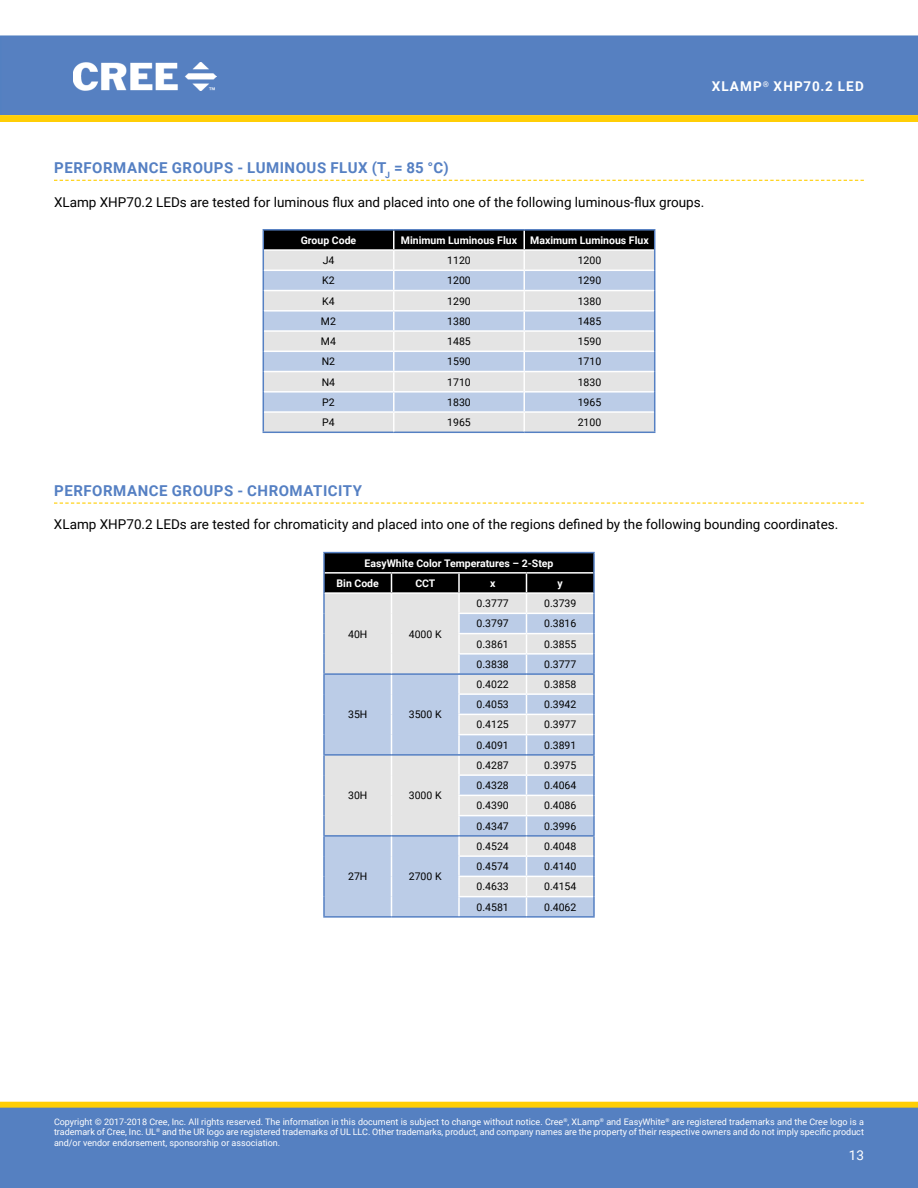
<style>
.page{position:relative;width:918px;height:1188px;background:#fff}
.page>*{position:absolute;margin:0;border:0;box-sizing:border-box;transform-origin:0 0}
.t1{font:700 15px "Roboto";letter-spacing:.035em;color:#5580c3}
.t2{font:13.5px "Roboto";color:#000}
.t3{font:700 13.5px "Roboto";letter-spacing:.085em;color:#fff}
.t4{font:13.5px "Roboto";color:#fff}
.t5{font:10.5px "Roboto";color:#000}
.t6{font:700 10.5px/20.2px "Roboto";color:#fff}
.t7{font:9px/10.8px "Roboto";color:#fff;text-align:justify}
</style>
<div class="page">
<div style="left:0;top:35px;width:918px;height:80px;background:#5680c1"></div>
<img style="left:73px;top:62px;width:143px;height:29px">
<div style="left:1px;top:1102px;width:916px;height:6px;background:#ffce06"></div>
<div style="left:0;top:1102px;width:918px;height:6px;border:1px solid #ffce06"></div>
<div style="left:0;top:1108px;width:918px;height:80px;background:#5580c1"></div>
<svg style="left:0;top:115px;width:918px;height:7px;background:#fece08"></svg>
<svg style="left:54px;top:180px;width:810px;height:1px"></svg>
<svg style="left:54px;top:503px;width:810px;height:1px"></svg>
<hr style="left:263px;top:229px;width:131px;height:2px;background:#5580c3">
<hr style="left:394px;top:229px;width:130px;height:2px;background:#5580c3">
<hr style="left:524px;top:229px;width:131px;height:2px;background:#5580c3">
<hr style="left:263px;top:432px;width:131px;height:1px;background:#5580c3">
<hr style="left:394px;top:432px;width:130px;height:1px;background:#5580c3">
<svg style="left:263px;top:230px;width:392px;height:202px;background:#c0c7d1"></svg>
<hr style="left:524px;top:432px;width:131px;height:1px;background:#5580c3">
<hr style="left:459px;top:916px;width:67px;height:2px;background:#5580c3">
<hr style="left:526px;top:916px;width:69px;height:2px;background:#5580c3">
<hr style="left:323px;top:916px;width:68px;height:2px;background:#5580c3">
<hr style="left:391px;top:916px;width:68px;height:2px;background:#5580c3">
<hr style="left:323px;top:552px;width:68px;height:1px;background:#5580c3">
<hr style="left:391px;top:552px;width:68px;height:1px;background:#5580c3">
<hr style="left:459px;top:552px;width:67px;height:1px;background:#5580c3">
<hr style="left:526px;top:552px;width:69px;height:1px;background:#5580c3">
<svg style="left:323px;top:553px;width:272px;height:363px;background:#b9c1ce"></svg>
<hr style="left:325px;top:592px;width:66px;height:2px;background:#fff">
<hr style="left:391px;top:592px;width:68px;height:2px;background:#fff">
<hr style="left:459px;top:592px;width:67px;height:2px;background:#fff">
<hr style="left:526px;top:592px;width:67px;height:2px;background:#fff">
<h2 class="t3" style="left:712px;top:77px;width:154px">XLamp<sup>®</sup> XHP70.2 LED</h2>
<h1 class="t1" style="left:54px;top:157px;width:396px">Performance Groups - Luminous Flux (T<sub>J</sub> = 85 °C)</h1>
<h2 class="t2" style="left:54px;top:192px;width:652px">XLamp XHP70.2 LEDs are tested for luminous flux and placed into one of the following luminous-flux groups.</h2>
<p class="t6" style="left:301px;top:230px;width:57px">Group Code</p>
<p class="t6" style="left:401px;top:230px;width:118px">Minimum Luminous Flux</p>
<p class="t6" style="left:530px;top:230px;width:120px">Maximum Luminous Flux</p>
<p class="t5" style="left:323px;top:253px;width:13px">J4</p>
<p class="t5" style="left:447px;top:253px;width:25px">1120</p>
<p class="t5" style="left:578px;top:253px;width:25px">1200</p>
<p class="t5" style="left:322px;top:273px;width:14px">K2</p>
<p class="t5" style="left:447px;top:273px;width:25px">1200</p>
<p class="t5" style="left:578px;top:273px;width:25px">1290</p>
<p class="t5" style="left:322px;top:294px;width:14px">K4</p>
<p class="t5" style="left:447px;top:294px;width:25px">1290</p>
<p class="t5" style="left:578px;top:294px;width:25px">1380</p>
<p class="t5" style="left:321px;top:314px;width:17px">M2</p>
<p class="t5" style="left:447px;top:314px;width:25px">1380</p>
<p class="t5" style="left:578px;top:314px;width:25px">1485</p>
<p class="t5" style="left:321px;top:334px;width:17px">M4</p>
<p class="t5" style="left:447px;top:334px;width:25px">1485</p>
<p class="t5" style="left:578px;top:334px;width:25px">1590</p>
<p class="t5" style="left:322px;top:354px;width:15px">N2</p>
<p class="t5" style="left:447px;top:354px;width:25px">1590</p>
<p class="t5" style="left:578px;top:354px;width:25px">1710</p>
<p class="t5" style="left:322px;top:375px;width:15px">N4</p>
<p class="t5" style="left:447px;top:375px;width:25px">1710</p>
<p class="t5" style="left:578px;top:375px;width:25px">1830</p>
<p class="t5" style="left:322px;top:395px;width:14px">P2</p>
<p class="t5" style="left:447px;top:395px;width:25px">1830</p>
<p class="t5" style="left:578px;top:395px;width:25px">1965</p>
<p class="t5" style="left:322px;top:415px;width:14px">P4</p>
<p class="t5" style="left:447px;top:415px;width:25px">1965</p>
<p class="t5" style="left:578px;top:415px;width:25px">2100</p>
<h1 class="t1" style="left:54px;top:480px;width:309px">Performance Groups - Chromaticity</h1>
<h2 class="t2" style="left:54px;top:515px;width:786px">XLamp XHP70.2 LEDs are tested for chromaticity and placed into one of the regions defined by the following bounding coordinates.</h2>
<p class="t6" style="left:337px;top:552px;width:218px;text-indent:28px">EasyWhite Color Temperatures – 2-Step<br>Bin Code</p>
<p class="t6" style="left:415px;top:573px;width:21px">CCT</p>
<p class="t6" style="left:490px;top:573px;width:7px">x</p>
<p class="t6" style="left:558px;top:573px;width:7px">y</p>
<p class="t5" style="left:348px;top:626px;width:21px">40H</p>
<p class="t5" style="left:409px;top:626px;width:34px">4000 K</p>
<p class="t5" style="left:348px;top:707px;width:21px">35H</p>
<p class="t5" style="left:409px;top:707px;width:34px">3500 K</p>
<p class="t5" style="left:348px;top:788px;width:21px">30H</p>
<p class="t5" style="left:409px;top:788px;width:34px">3000 K</p>
<p class="t5" style="left:348px;top:869px;width:21px">27H</p>
<p class="t5" style="left:409px;top:869px;width:34px">2700 K</p>
<p class="t5" style="left:477px;top:596px;width:34px">0.3777</p>
<p class="t5" style="left:544px;top:596px;width:34px">0.3739</p>
<p class="t5" style="left:477px;top:616px;width:34px">0.3797</p>
<p class="t5" style="left:544px;top:616px;width:34px">0.3816</p>
<p class="t5" style="left:477px;top:637px;width:34px">0.3861</p>
<p class="t5" style="left:544px;top:637px;width:34px">0.3855</p>
<p class="t5" style="left:477px;top:657px;width:34px">0.3838</p>
<p class="t5" style="left:544px;top:657px;width:34px">0.3777</p>
<p class="t5" style="left:477px;top:677px;width:34px">0.4022</p>
<p class="t5" style="left:544px;top:677px;width:34px">0.3858</p>
<p class="t5" style="left:477px;top:697px;width:34px">0.4053</p>
<p class="t5" style="left:544px;top:697px;width:34px">0.3942</p>
<p class="t5" style="left:477px;top:717px;width:34px">0.4125</p>
<p class="t5" style="left:544px;top:717px;width:34px">0.3977</p>
<p class="t5" style="left:477px;top:738px;width:34px">0.4091</p>
<p class="t5" style="left:544px;top:738px;width:34px">0.3891</p>
<p class="t5" style="left:477px;top:758px;width:34px">0.4287</p>
<p class="t5" style="left:544px;top:758px;width:34px">0.3975</p>
<p class="t5" style="left:477px;top:778px;width:34px">0.4328</p>
<p class="t5" style="left:544px;top:778px;width:34px">0.4064</p>
<p class="t5" style="left:477px;top:798px;width:34px">0.4390</p>
<p class="t5" style="left:544px;top:798px;width:34px">0.4086</p>
<p class="t5" style="left:477px;top:819px;width:34px">0.4347</p>
<p class="t5" style="left:544px;top:819px;width:34px">0.3996</p>
<p class="t5" style="left:477px;top:839px;width:34px">0.4524</p>
<p class="t5" style="left:544px;top:839px;width:34px">0.4048</p>
<p class="t5" style="left:477px;top:859px;width:34px">0.4574</p>
<p class="t5" style="left:544px;top:859px;width:34px">0.4140</p>
<p class="t5" style="left:477px;top:879px;width:34px">0.4633</p>
<p class="t5" style="left:544px;top:879px;width:34px">0.4154</p>
<p class="t5" style="left:477px;top:900px;width:34px">0.4581</p>
<p class="t5" style="left:544px;top:900px;width:34px">0.4062</p>
<p class="t7" style="left:54px;top:1116px;width:811px">Copyright © 2017-2018 Cree, Inc. All rights reserved. The information in this document is subject to change without notice. Cree<sup>®</sup>, XLamp<sup>®</sup> and EasyWhite<sup>®</sup> are registered trademarks and the Cree logo is a trademark of Cree, Inc. UL<sup>®</sup> and the UR logo are registered trademarks of UL LLC. Other trademarks, product, and company names are the property of their respective owners and do not imply specific product and/or vendor endorsement, sponsorship or association.</p>
<h2 class="t4" style="left:849px;top:1145px;width:17px">13</h2>
</div>
